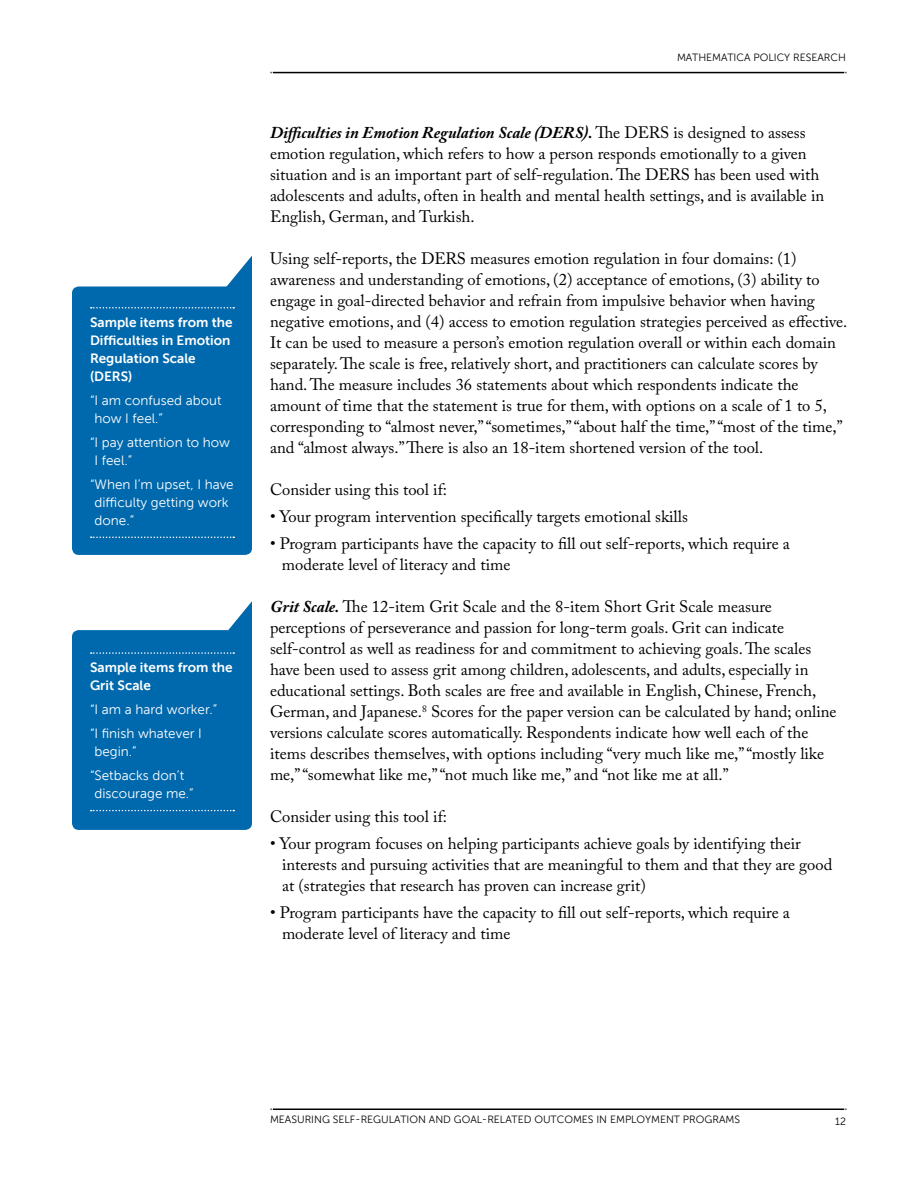
<style>
.page{position:relative;width:918px;height:1188px;background:#fff}
.page>*{position:absolute;margin:0;border:0;box-sizing:border-box;transform-origin:0 0}
.t1{font:16.5px/21px "Adobe Caslon Pro";color:#000}
.t2{font:13.5px/18px "Museo Sans 300";color:#fff}
.t3{font:13.5px/18px "Museo Sans 700";color:#fff}
.t4{font:10.5px "Museo Sans 300";color:#000}
.s1{font-weight:700;font-style:italic}
</style>
<div class="page">
<hr style="left:273px;top:1109px;width:571px;height:1px;background:#000">
<hr style="left:273px;top:72px;width:571px;height:1px;background:#000">
<svg style="left:227px;top:256px;width:25px;height:34px"></svg>
<svg style="left:228px;top:601px;width:24px;height:33px"></svg>
<div style="left:72px;top:286px;width:180px;height:269px;background:#0069ad;border-radius:7px"></div>
<svg style="left:91px;top:307px;width:143px;height:2px"></svg>
<svg style="left:91px;top:537px;width:143px;height:1px"></svg>
<div style="left:72px;top:630px;width:180px;height:200px;background:#0069ad;border-radius:7px"></div>
<svg style="left:91px;top:652px;width:143px;height:2px"></svg>
<svg style="left:91px;top:810px;width:143px;height:1px"></svg>
<p class="t3" style="left:90px;top:313px;width:144px">Sample items from the<br>Difficulties in Emotion<br>Regulation Scale (DERS)</p>
<p class="t2" style="left:94px;top:391px;width:129px;text-indent:-4px">“ I am confused about how I feel.”</p>
<p class="t2" style="left:94px;top:433px;width:137px;text-indent:-4px">“ I pay attention to how<br>I feel.”</p>
<p class="t2" style="left:95px;top:475px;width:141px;text-indent:-5px">“ When I’m upset, I have difficulty getting work done.”</p>
<p class="t3" style="left:90px;top:658px;width:144px">Sample items from the<br>Grit Scale</p>
<p class="t2" style="left:90px;top:700px;width:129px">“ I am a hard worker.”</p>
<p class="t2" style="left:94px;top:724px;width:109px;text-indent:-4px">“ I finish whatever I begin.”</p>
<p class="t2" style="left:95px;top:766px;width:101px;text-indent:-5px">“ Setbacks don’t discourage me.”</p>
<p class="t4" style="left:677px;top:52px;width:170px">MATHEMATICA POLICY RESEARCH</p>
<p class="t1" style="left:270px;top:122px;width:556px"><span class="s1">Difficulties in Emotion Regulation Scale (DERS).</span> The DERS is designed to assess emotion regulation, which refers to how a person responds emotionally to a given situation and is an important part of self-regulation. The DERS has been used with adolescents and adults, often in health and mental health settings, and is available in English, German, and Turkish.</p>
<p class="t1" style="left:270px;top:248px;width:579px">Using self-reports, the DERS measures emotion regulation in four domains: (1) awareness and understanding of emotions, (2) acceptance of emotions, (3) ability to engage in goal-directed behavior and refrain from impulsive behavior when having negative emotions, and (4) access to emotion regulation strategies perceived as effective.<br>It can be used to measure a person’s emotion regulation overall or within each domain separately. The scale is free, relatively short, and practitioners can calculate scores by hand. The measure includes 36 statements about which respondents indicate the amount of time that the statement is true for them, with options on a scale of 1 to 5, corresponding to “almost never,” “sometimes,” “about half the time,” “most of the time,” and “almost always.” There is also an 18-item shortened version of the tool.</p>
<p class="t1" style="left:270px;top:479px;width:178px">Consider using this tool if:</p>
<p class="t1" style="left:270px;top:506px;width:420px">• Your program intervention specifically targets emotional skills</p>
<p class="t1" style="left:282px;top:533px;width:510px;text-indent:-12px">• Program participants have the capacity to fill out self-reports, which require a moderate level of literacy and time</p>
<p class="t1" style="left:270px;top:596px;width:568px"><span class="s1">Grit Scale.</span> The 12-item Grit Scale and the 8-item Short Grit Scale measure perceptions of perseverance and passion for long-term goals. Grit can indicate self-control as well as readiness for and commitment to achieving goals. The scales have been used to assess grit among children, adolescents, and adults, especially in educational settings. Both scales are free and available in English, Chinese, French, German, and Japanese.<sup>8</sup> Scores for the paper version can be calculated by hand; online versions calculate scores automatically. Respondents indicate how well each of the items describes themselves, with options including “very much like me,” “mostly like me,” “somewhat like me,” “not much like me,” and “not like me at all.”</p>
<p class="t1" style="left:270px;top:806px;width:178px">Consider using this tool if:</p>
<p class="t1" style="left:282px;top:833px;width:552px;text-indent:-12px">• Your program focuses on helping participants achieve goals by identifying their interests and pursuing activities that are meaningful to them and that they are good at (strategies that research has proven can increase grit)</p>
<p class="t1" style="left:282px;top:902px;width:510px;text-indent:-12px">• Program participants have the capacity to fill out self-reports, which require a moderate level of literacy and time</p>
<p class="t4" style="left:270px;top:1114px;width:472px">MEASURING SELF-REGULATION AND GOAL-RELATED OUTCOMES IN EMPLOYMENT PROGRAMS</p>
<p class="t4" style="left:835px;top:1116px;width:12px">12</p>
</div>
